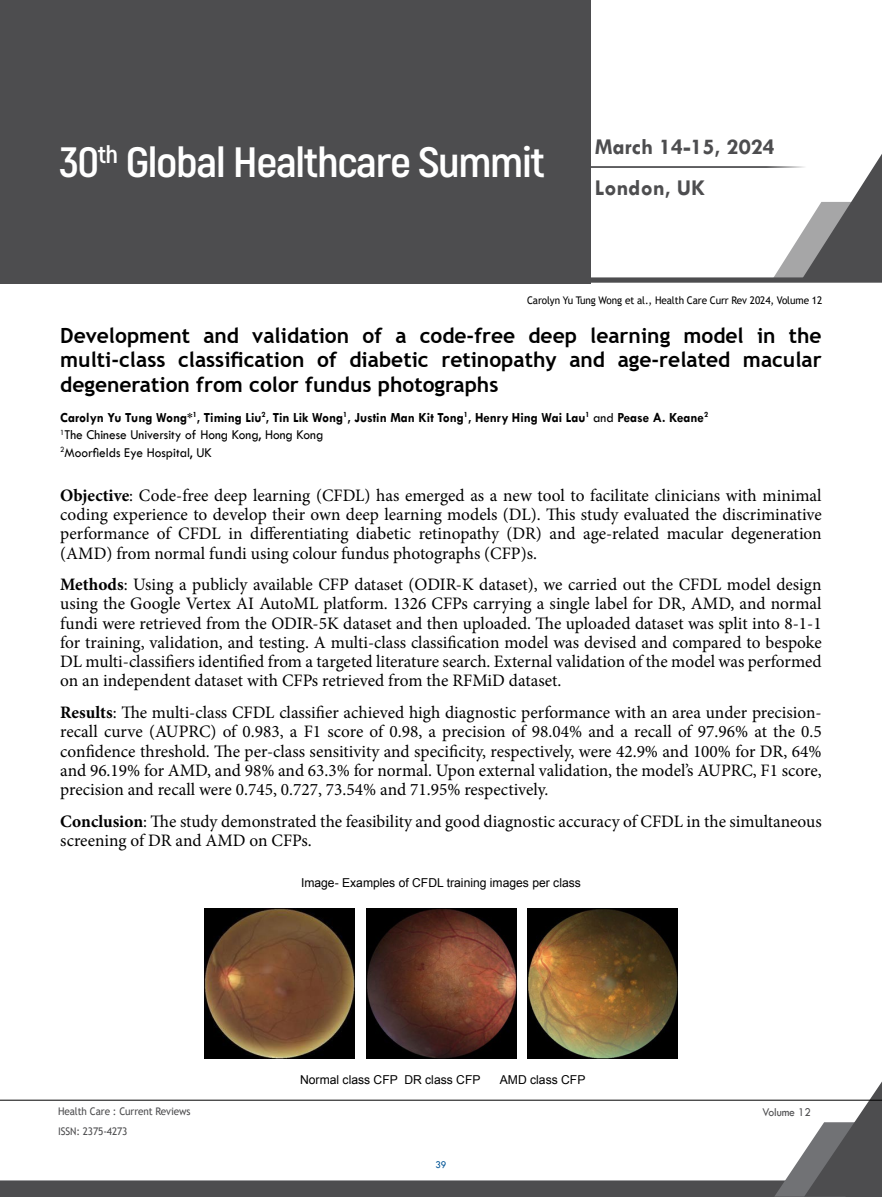
<style>
.page{position:relative;width:882px;height:1197px;background:#fff}
.page>*{position:absolute;margin:0;border:0;box-sizing:border-box;transform-origin:0 0}
.t1{font:700 42.35px "Akrobat";letter-spacing:-.03em;color:#fff;scale:1.09 1}
.t2{font:700 22.75px/41.1px "Tw Cen";color:#4d4d4f}
.t3{font:700 21px/24.5px "Trebuchet MS";color:#000;text-align:justify}
.t4{font:17.5px/19.2px "Minion Pro";color:#000;text-align:justify}
.t5{font:700 14px/17.5px "Tw Cen";color:#000;scale:.95 1}
.t6{font:12.25px "Arial";color:#000}
.t7{font:12.25px "Tw Cen";letter-spacing:-.01em;color:#4d4d4f;scale:.95 1}
.t8{font:10.5px "Trebuchet MS";letter-spacing:-.01em;color:#000;scale:.95 1}
.t9{font:10.5px "Trebuchet MS";letter-spacing:-.01em;color:#4d4d4f;scale:.95 1}
.t10{font:10.5px "Tw Cen";color:#005496;scale:.95 1}
.s1{font-weight:400}
.s2{font-weight:700}
</style>
<div class="page">
<svg style="left:0;top:1081px;width:882px;height:116px"></svg>
<hr style="left:0;top:1100px;width:882px;height:1px;background:#000">
<div style="left:0;top:0;width:590px;height:283px;background:#4d4d4f"></div>
<svg style="left:590px;top:153px;width:292px;height:130px"></svg>
<img style="left:204px;top:908px;width:150px;height:150px">
<img style="left:366px;top:908px;width:151px;height:150px">
<img style="left:528px;top:908px;width:150px;height:150px">
<h1 class="t1" style="left:59px;top:136px;width:447px">30<sup>th</sup> Global Healthcare Summit</h1>
<h2 class="t2" style="left:595px;top:126px;width:182px">March 14-15, 2024<br>London, UK</h2>
<p class="t8" style="left:527px;top:293px;width:312px">Carolyn Yu Tung Wong et al., Health Care Curr Rev 2024, Volume 12</p>
<p class="t3" style="left:60px;top:323px;width:763px">Development and validation of a code-free deep learning model in the multi-class classification of diabetic retinopathy and age-related macular degeneration from color fundus photographs</p>
<p class="t5" style="left:60px;top:408px;width:683px">Carolyn Yu Tung Wong*<sup>1</sup>, Timing Liu<sup>2</sup>, Tin Lik Wong<sup>1</sup>, Justin Man Kit Tong<sup>1</sup>, Henry Hing Wai Lau<sup>1</sup> <span class="s1">and</span> Pease A. Keane<sup>2<br></sup><sup>1</sup><span class="s1">The Chinese University of Hong Kong, Hong Kong<br></span><sup>2</sup><span class="s1">Moorfields Eye Hospital, UK</span></p>
<p class="t4" style="left:60px;top:486px;width:763px"><span class="s2">Objective</span>: Code-free deep learning (CFDL) has emerged as a new tool to facilitate clinicians with minimal coding experience to develop their own deep learning models (DL). This study evaluated the discriminative performance of CFDL in differentiating diabetic retinopathy (DR) and age-related macular degeneration (AMD) from normal fundi using colour fundus photographs (CFP)s.</p>
<p class="t4" style="left:60px;top:575px;width:763px"><span class="s2">Methods</span>: Using a publicly available CFP dataset (ODIR-K dataset), we carried out the CFDL model design using the Google Vertex AI AutoML platform. 1326 CFPs carrying a single label for DR, AMD, and normal fundi were retrieved from the ODIR-5K dataset and then uploaded. The uploaded dataset was split into 8-1-1 for training, validation, and testing. A multi-class classification model was devised and compared to bespoke DL multi-classifiers identified from a targeted literature search. External validation of the model was performed on an independent dataset with CFPs retrieved from the RFMiD dataset.</p>
<p class="t4" style="left:60px;top:703px;width:763px"><span class="s2">Results</span>: The multi-class CFDL classifier achieved high diagnostic performance with an area under precision&shy;recall curve (AUPRC) of 0.983, a F1 score of 0.98, a precision of 98.04% and a recall of 97.96% at the 0.5 confidence threshold. The per-class sensitivity and specificity, respectively, were 42.9% and 100% for DR, 64% and 96.19% for AMD, and 98% and 63.3% for normal. Upon external validation, the model’s AUPRC, F1 score, precision and recall were 0.745, 0.727, 73.54% and 71.95% respectively.</p>
<p class="t4" style="left:60px;top:812px;width:763px"><span class="s2">Conclusion</span>: The study demonstrated the feasibility and good diagnostic accuracy of CFDL in the simultaneous screening of DR and AMD on CFPs.</p>
<p class="t6" style="left:301px;top:874px;width:281px">Image- Examples of CFDL training images per class</p>
<p class="t6" style="left:300px;top:1071px;width:182px">Normal class CFP DR class CFP</p>
<p class="t6" style="left:500px;top:1071px;width:87px">AMD class CFP</p>
<p class="t9" style="left:58px;top:1105px;width:141px">Health Care : Current Reviews</p>
<p class="t7" style="left:762px;top:1104px;width:53px">Volume 12</p>
<p class="t9" style="left:58px;top:1125px;width:75px">ISSN: 2375-4273</p>
<p class="t10" style="left:436px;top:1159px;width:13px">39</p>
</div>
